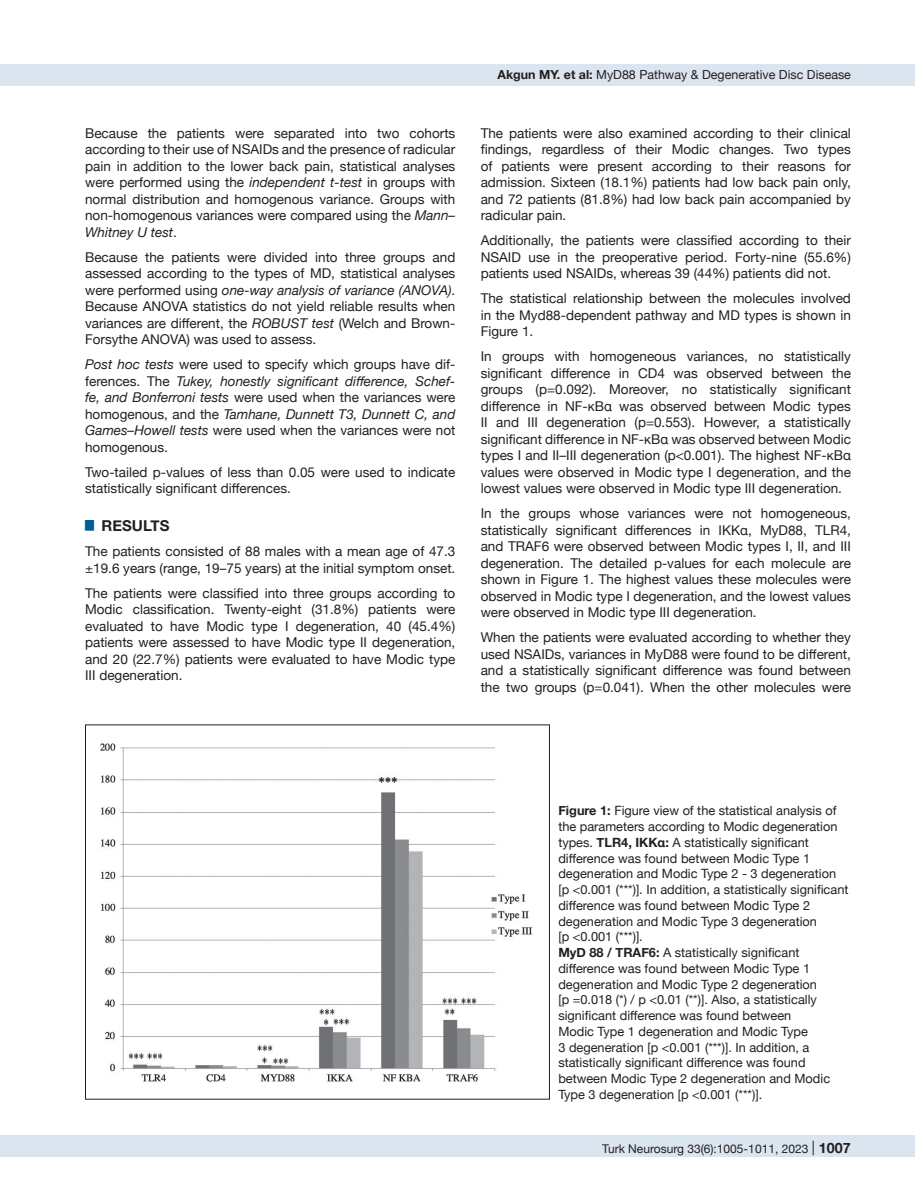
<style>
.page{position:relative;width:915px;height:1191px;background:#fff}
.page>*{position:absolute;margin:0;border:0;box-sizing:border-box;transform-origin:0 0}
.t1{font:700 15px "Helvetica Neue";color:#231f20}
.t2{font:13.5px/16.5px "Helvetica Neue";color:#231f20;text-align:justify}
.t3{font:12.75px/15.8px "Helvetica Neue";color:#231f20}
.t4{font:12.45px "Helvetica Neue";color:#231f20}
.t5{font:12px "Helvetica Neue";color:#231f20}
.s1{font-style:italic}
.s2{font-weight:700}
.s3{font-size:14.25px}
.s4{font-weight:700;font-size:14.25px}
</style>
<div class="page">
<div style="left:0;top:1135px;width:914px;height:22px;background:#dbe5f0"></div>
<div style="left:0;top:64px;width:914px;height:21px;background:#dbe5f0"></div>
<img style="left:100px;top:743px;width:433px;height:339px">
<p class="t2" style="left:85px;top:125px;width:371px">Because the patients were separated into two cohorts according to their use of NSAIDs and the presence of radicular pain in addition to the lower back pain, statistical analyses were performed using the <span class="s1">independent t-test</span> in groups with normal distribution and homogenous variance. Groups with non-homogenous variances were compared using the <span class="s1">Mann– Whitney U test</span>.</p>
<p class="t2" style="left:85px;top:249px;width:371px">Because the patients were divided into three groups and assessed according to the types of MD, statistical analyses were performed using <span class="s1">one-way analysis of variance (ANOVA)</span>.<br>Because ANOVA statistics do not yield reliable results when variances are different, the <span class="s1">ROBUST test</span> (Welch and Brown-Forsythe ANOVA) was used to assess.</p>
<p class="t2" style="left:85px;top:357px;width:371px"><span class="s1">Post hoc tests</span> were used to specify which groups have dif&shy;ferences. The <span class="s1">Tukey, honestly significant difference, Schef&shy;fe, and Bonferroni tests</span> were used when the variances were homogenous, and the <span class="s1">Tamhane, Dunnett T3, Dunnett C, and Games–Howell tests</span> were used when the variances were not homogenous.</p>
<p class="t2" style="left:85px;top:464px;width:371px">Two-tailed p-values of less than 0.05 were used to indicate statistically significant differences.</p>
<p class="t1" style="left:85px;top:514px;width:86px"><sup>█</sup> RESULTS</p>
<p class="t2" style="left:85px;top:544px;width:371px">The patients consisted of 88 males with a mean age of 47.3 ±19.6 years (range, 19–75 years) at the initial symptom onset.</p>
<p class="t2" style="left:85px;top:585px;width:371px">The patients were classified into three groups according to Modic classification. Twenty-eight (31.8%) patients were evaluated to have Modic type I degeneration, 40 (45.4%) patients were assessed to have Modic type II degeneration, and 20 (22.7%) patients were evaluated to have Modic type III degeneration.</p>
<p class="t4" style="left:497px;top:66px;width:355px"><span class="s2">Akgun MY. et al:</span> MyD88 Pathway &amp; Degenerative Disc Disease</p>
<p class="t2" style="left:480px;top:125px;width:371px">The patients were also examined according to their clinical findings, regardless of their Modic changes. Two types of patients were present according to their reasons for admission. Sixteen (18.1%) patients had low back pain only, and 72 patients (81.8%) had low back pain accompanied by radicular pain.</p>
<p class="t2" style="left:480px;top:233px;width:371px">Additionally, the patients were classified according to their NSAID use in the preoperative period. Forty-nine (55.6%) patients used NSAIDs, whereas 39 (44%) patients did not.</p>
<p class="t2" style="left:480px;top:291px;width:371px">The statistical relationship between the molecules involved in the Myd88-dependent pathway and MD types is shown in Figure 1.</p>
<p class="t2" style="left:480px;top:349px;width:371px">In groups with homogeneous variances, no statistically significant difference in CD4 was observed between the groups (p=0.092). Moreover, no statistically significant difference in NF-κBα was observed between Modic types II and III degeneration (p=0.553). However, a statistically significant difference in NF-κBα was observed between Modic types I and II–III degeneration (p&lt;0.001). The highest NF-κBα values were observed in Modic type I degeneration, and the lowest values were observed in Modic type III degeneration.</p>
<p class="t2" style="left:480px;top:506px;width:371px">In the groups whose variances were not homogeneous, statistically significant differences in IKKα, MyD88, TLR4, and TRAF6 were observed between Modic types I, II, and III degeneration. The detailed p-values for each molecule are shown in Figure 1. The highest values these molecules were observed in Modic type I degeneration, and the lowest values were observed in Modic type III degeneration.</p>
<p class="t2" style="left:480px;top:630px;width:371px">When the patients were evaluated according to whether they used NSAIDs, variances in MyD88 were found to be different, and a statistically significant difference was found between the two groups (p=0.041). When the other molecules were</p>
<p class="t3" style="left:558px;top:803px;width:291px"><span class="s2">Figure 1:</span> Figure view of the statistical analysis of the parameters according to Modic degeneration types. <span class="s2">TLR4, IKKα:</span> A statistically significant difference was found between Modic Type 1 degeneration and Modic Type 2 - 3 degeneration [p &lt;0.001 (***)]. In addition, a statistically significant difference was found between Modic Type 2 degeneration and Modic Type 3 degeneration<br>[p &lt;0.001 (***)].<br><span class="s2">MyD 88 / TRAF6:</span> A statistically significant difference was found between Modic Type 1 degeneration and Modic Type 2 degeneration<br>[p =0.018 (*) / p &lt;0.01 (**)]. Also, a statistically significant difference was found between<br>Modic Type 1 degeneration and Modic Type<br>3 degeneration [p &lt;0.001 (***)]. In addition, a statistically significant difference was found between Modic Type 2 degeneration and Modic Type 3 degeneration [p &lt;0.001 (***)].</p>
<p class="t5" style="left:602px;top:1140px;width:271px">Turk Neurosurg 33(6):1005-1011, 2023 <span class="s3">|</span> <span class="s4">10071007</span></p>
</div>
